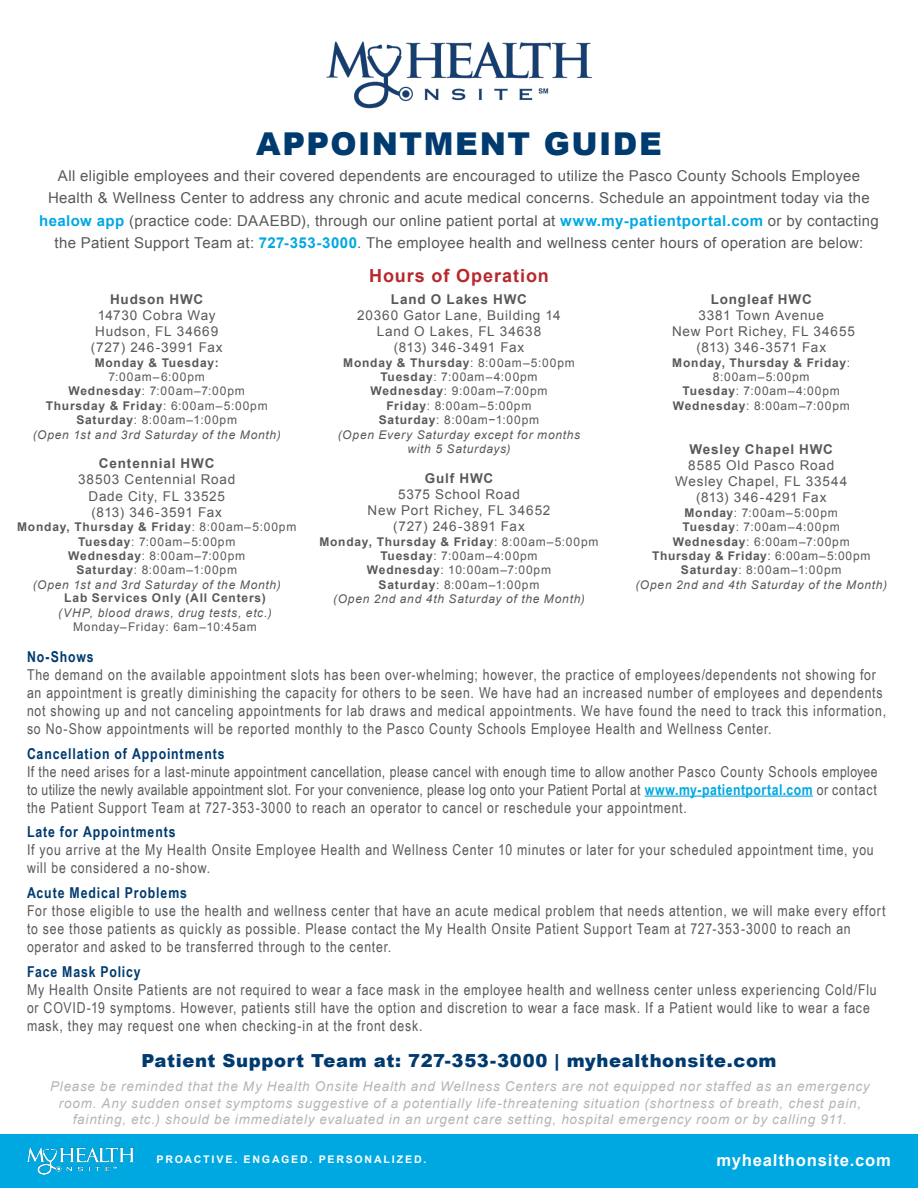
<style>
.page{position:relative;width:918px;height:1188px;background:#fff}
.page>*{position:absolute;margin:0;border:0;box-sizing:border-box;transform-origin:0 0}
.t1{font:900 31.5px "Arial";letter-spacing:.045em;color:#003b70}
.t2{font:900 18px "Arial";letter-spacing:.035em;color:#003b70}
.t3{font:700 18px "Arial";letter-spacing:.05em;color:#b6282d}
.t4{font:700 16.5px "Arial";color:#fff}
.t5{font:15px/18px "Arial Narrow";letter-spacing:.055em;color:#5a5959}
.t6{font:15px/22.5px "Arial";letter-spacing:.025em;color:#5a5959;text-align:center}
.t7{font:700 15px "Arial Narrow";letter-spacing:.06em;color:#003b70}
.t8{font:13.5px/16.2px "Arial";letter-spacing:.06em;color:#5a5959;text-align:center}
.t9{font:italic 13.5px/16.5px "Arial";letter-spacing:.055em;color:#b4b5b8;text-align:center}
.t10{font:700 13.5px "Arial";letter-spacing:.06em;color:#5a5959}
.t11{font:12px/14.4px "Arial";letter-spacing:.07em;color:#5a5959;text-align:center}
.t12{font:700 12px "Arial";letter-spacing:.07em;color:#5a5959}
.t13{font:italic 12px "Arial";letter-spacing:.06em;color:#5a5959}
.t14{font:700 10.5px "Arial";letter-spacing:.17em;color:#fff}
.s1{font-weight:700;color:#00a8e2}
.s2{font-weight:700}
.s3{font-style:italic}
</style>
<div class="page">
<div style="left:0;top:1134px;width:918px;height:54px;background:#00a8e2"></div>
<img style="left:27px;top:1148px;width:108px;height:27px">
<hr style="left:645px;top:796px;width:168px;height:1px;background:#00a8e2">
<img style="left:326px;top:42px;width:266px;height:67px">
<h1 class="t1" style="left:256px;top:121px;width:407px">APPOINTMENT GUIDE</h1>
<p class="t6" style="left:39px;top:164px;width:841px">All eligible employees and their covered dependents are encouraged to utilize the Pasco County Schools Employee Health &amp; Wellness Center to address any chronic and acute medical concerns. Schedule an appointment today via the <span class="s1">healow app</span> (practice code: DAAEBD), through our online patient portal at <span class="s1">www.my-patientportal.com</span> or by contacting the Patient Support Team at: <span class="s1">727-353-3000</span>. The employee health and wellness center hours of operation are below:</p>
<p class="t10" style="left:110px;top:290px;width:95px">Hudson HWC</p>
<p class="t8" style="left:91px;top:307px;width:133px">14730 Cobra Way<br>Hudson, FL 34669 (727) 246-3991 Fax</p>
<p class="t12" style="left:95px;top:354px;width:126px">Monday &amp; Tuesday:</p>
<p class="t11" style="left:33px;top:370px;width:249px">7:00am–6:00pm<br><span class="s2">Wednesday</span>: 7:00am–7:00pm<br><span class="s2">Thursday &amp; Friday</span>: 6:00am–5:00pm<br><span class="s2">Saturday</span>: 8:00am–1:00pm<br><span class="s3">(Open 1st and 3rd Saturday of the Month)</span></p>
<p class="t10" style="left:99px;top:455px;width:117px">Centennial HWC</p>
<p class="t8" style="left:78px;top:472px;width:159px">38503 Centennial Road<br>Dade City, FL 33525 (813) 346-3591 Fax</p>
<p class="t11" style="left:17px;top:520px;width:281px"><span class="s2">Monday, Thursday &amp; Friday</span>: 8:00am–5:00pm<br><span class="s2">Tuesday</span>: 7:00am–5:00pm<br><span class="s2">Wednesday</span>: 8:00am–7:00pm<br><span class="s2">Saturday</span>: 8:00am–1:00pm<br><span class="s3">(Open 1st and 3rd Saturday of the Month)</span></p>
<p class="t12" style="left:64px;top:590px;width:203px">Lab Services Only (All Centers)</p>
<p class="t13" style="left:58px;top:605px;width:215px">(VHP, blood draws, drug tests, etc.)</p>
<p class="t11" style="left:73px;top:620px;width:185px">Monday–Friday: 6am–10:45am</p>
<p class="t3" style="left:369px;top:264px;width:181px">Hours of Operation</p>
<p class="t10" style="left:391px;top:290px;width:138px">Land O Lakes HWC</p>
<p class="t8" style="left:357px;top:307px;width:205px">20360 Gator Lane, Building 14<br>Land O Lakes, FL 34638<br>(813) 346-3491 Fax</p>
<p class="t11" style="left:338px;top:355px;width:244px"><span class="s2">Monday &amp; Thursday</span>: 8:00am–5:00pm<br><span class="s2">Tuesday</span>: 7:00am–4:00pm<br><span class="s2">Wednesday</span>: 9:00am–7:00pm<br><span class="s2">Friday</span>: 8:00am–5:00pm<br><span class="s2">Saturday</span>: 8:00am−1:00pm<br><span class="s3">(Open Every Saturday except for months with 5 Saturdays)</span></p>
<p class="t10" style="left:425px;top:469px;width:70px">Gulf HWC</p>
<p class="t8" style="left:368px;top:486px;width:184px">5375 School Road<br>New Port Richey, FL 34652 (727) 246-3891 Fax</p>
<p class="t11" style="left:319px;top:534px;width:281px"><span class="s2">Monday, Thursday &amp; Friday</span>: 8:00am–5:00pm<br><span class="s2">Tuesday</span>: 7:00am–4:00pm<br><span class="s2">Wednesday</span>: 10:00am–7:00pm<br><span class="s2">Saturday</span>: 8:00am–1:00pm<br><span class="s3">(Open 2nd and 4th Saturday of the Month)</span></p>
<p class="t10" style="left:711px;top:290px;width:103px">Longleaf HWC</p>
<p class="t8" style="left:672px;top:307px;width:184px">3381 Town Avenue<br>New Port Richey, FL 34655 (813) 346-3571 Fax</p>
<p class="t11" style="left:672px;top:355px;width:180px"><span class="s2">Monday, Thursday &amp; Friday</span>:<br>8:00am–5:00pm<br><span class="s2">Tuesday</span>: 7:00am–4:00pm<br><span class="s2">Wednesday</span>: 8:00am–7:00pm</p>
<p class="t10" style="left:690px;top:440px;width:145px">Wesley Chapel HWC</p>
<p class="t8" style="left:675px;top:457px;width:173px">8585 Old Pasco Road<br>Wesley Chapel, FL 33544 (813) 346-4291 Fax</p>
<p class="t11" style="left:635px;top:506px;width:253px"><span class="s2">Monday</span>: 7:00am–5:00pm<br><span class="s2">Tuesday</span>: 7:00am–4:00pm<br><span class="s2">Wednesday</span>: 6:00am–7:00pm<br><span class="s2">Thursday &amp; Friday</span>: 6:00am–5:00pm<br><span class="s2">Saturday</span>: 8:00am–1:00pm<br><span class="s3">(Open 2nd and 4th Saturday of the Month)</span></p>
<p class="t7" style="left:27px;top:645px;width:68px">No-Shows</p>
<p class="t5" style="left:27px;top:665px;width:861px">The demand on the available appointment slots has been over-whelming; however, the practice of employees/dependents not showing for an appointment is greatly diminishing the capacity for others to be seen. We have had an increased number of employees and dependents not showing up and not canceling appointments for lab draws and medical appointments. We have found the need to track this information, so No-Show appointments will be reported monthly to the Pasco County Schools Employee Health and Wellness Center.</p>
<p class="t7" style="left:27px;top:742px;width:199px">Cancellation of Appointments</p>
<p class="t5" style="left:27px;top:762px;width:852px;text-align:justify">If the need arises for a last-minute appointment cancellation, please cancel with enough time to allow another Pasco County Schools employee to utilize the newly available appointment slot. For your convenience, please log onto your Patient Portal at <span class="s1">www.my-patientportal.com</span> or contact the Patient Support Team at 727-353-3000 to reach an operator to cancel or reschedule your appointment.</p>
<p class="t7" style="left:27px;top:821px;width:150px">Late for Appointments</p>
<p class="t5" style="left:27px;top:840px;width:848px">If you arrive at the My Health Onsite Employee Health and Wellness Center 10 minutes or later for your scheduled appointment time, you will be considered a no-show.</p>
<p class="t7" style="left:27px;top:881px;width:161px">Acute Medical Problems</p>
<p class="t5" style="left:27px;top:901px;width:860px">For those eligible to use the health and wellness center that have an acute medical problem that needs attention, we will make every effort to see those patients as quickly as possible. Please contact the My Health Onsite Patient Support Team at 727-353-3000 to reach an operator and asked to be transferred through to the center.</p>
<p class="t7" style="left:27px;top:960px;width:115px">Face Mask Policy</p>
<p class="t5" style="left:27px;top:980px;width:851px">My Health Onsite Patients are not required to wear a face mask in the employee health and wellness center unless experiencing Cold/Flu or COVID-19 symptoms. However, patients still have the option and discretion to wear a face mask. If a Patient would like to wear a face mask, they may request one when checking-in at the front desk.</p>
<p class="t2" style="left:141px;top:1047px;width:637px">Patient Support Team at: 727-353-3000 | myhealthonsite.com</p>
<p class="t9" style="left:50px;top:1078px;width:821px">Please be reminded that the My Health Onsite Health and Wellness Centers are not equipped nor staffed as an emergency room. Any sudden onset symptoms suggestive of a potentially life-threatening situation (shortness of breath, chest pain, fainting, etc.) should be immediately evaluated in an urgent care setting, hospital emergency room or by calling 911.</p>
<p class="t14" style="left:157px;top:1152px;width:271px">PROACTIVE. ENGAGED. PERSONALIZED.</p>
<p class="t4" style="left:717px;top:1150px;width:176px">myhealthonsite.com</p>
</div>
